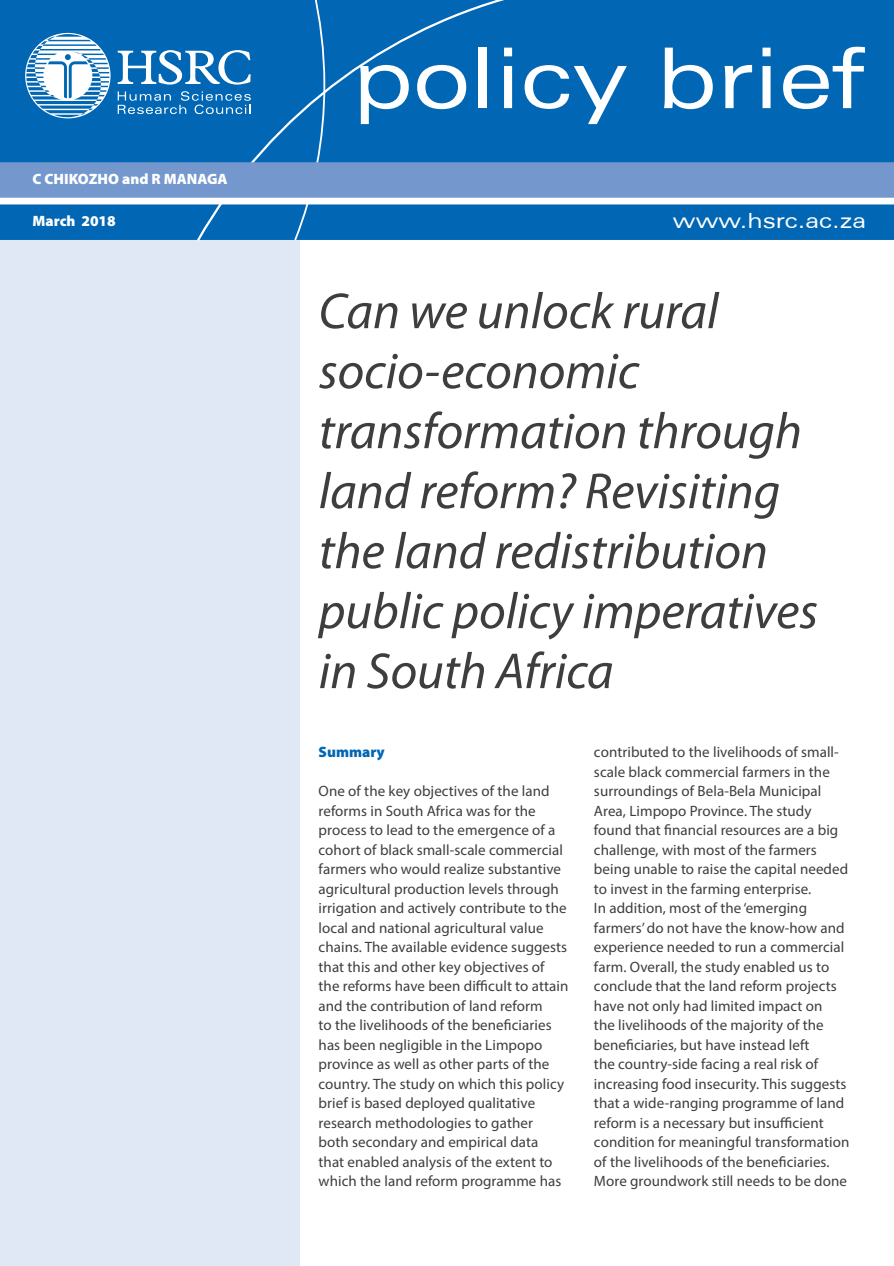
<style>
.page{position:relative;width:894px;height:1266px;background:#fff}
.page>*{position:absolute;margin:0;border:0;box-sizing:border-box;transform-origin:0 0}
.t1{font:expanded 84px "Zurich BT";color:#fff}
.t2{font:italic 51px/60px "Myriad Pro";letter-spacing:-.005em;color:#3e3e3f}
.t3{font:expanded 21px "Zurich BT";color:#fff}
.t4{font:15px/19.5px "Myriad Pro";letter-spacing:.005em;color:#3e3e3f}
.t5{font:900 15px "Myriad Pro";color:#fff}
.t6{font:900 15px "Myriad Pro";color:#0166b3}
</style>
<div class="page">
<div style="left:0;top:242px;width:300px;height:1024px;background:#e1e8f5"></div>
<svg style="left:0;top:0;width:894px;height:242px;background:#27b"></svg>
<p class="t5" style="left:33px;top:169px;width:197px">C CHIKOZHO and R MANAGA</p>
<h1 class="t1" style="left:353px;top:29px;width:513px">policy brief</h1>
<p class="t5" style="left:33px;top:211px;width:85px">March 2018</p>
<h3 class="t3" style="left:673px;top:208px;width:195px">www.hsrc.ac.za</h3>
<h2 class="t2" style="left:319px;top:280px;width:501px">Can we unlock rural socio‑economic transformation through land reform? Revisiting the land redistribution public policy imperatives in South Africa</h2>
<p class="t6" style="left:319px;top:742px;width:68px">Summary</p>
<p class="t4" style="left:319px;top:781px;width:251px">One of the key objectives of the land reforms in South Africa was for the process to lead to the emergence of a cohort of black small-scale commercial farmers who would realize substantive agricultural production levels through irrigation and actively contribute to the local and national agricultural value chains. The available evidence suggests that this and other key objectives of the reforms have been difficult to attain and the contribution of land reform<br>to the livelihoods of the beneficiaries has been negligible in the Limpopo province as well as other parts of the country. The study on which this policy brief is based deployed qualitative research methodologies to gather<br>both secondary and empirical data<br>that enabled analysis of the extent to which the land reform programme has</p>
<p class="t4" style="left:594px;top:742px;width:257px">contributed to the livelihoods of small&shy;scale black commercial farmers in the surroundings of Bela-Bela Municipal Area, Limpopo Province. The study found that financial resources are a big challenge, with most of the farmers being unable to raise the capital needed to invest in the farming enterprise.<br>In addition, most of the ‘emerging farmers’ do not have the know-how and experience needed to run a commercial farm. Overall, the study enabled us to conclude that the land reform projects have not only had limited impact on<br>the livelihoods of the majority of the beneficiaries, but have instead left<br>the country-side facing a real risk of increasing food insecurity. This suggests that a wide-ranging programme of land reform is a necessary but insufficient condition for meaningful transformation of the livelihoods of the beneficiaries.<br>More groundwork still needs to be done</p>
</div>
